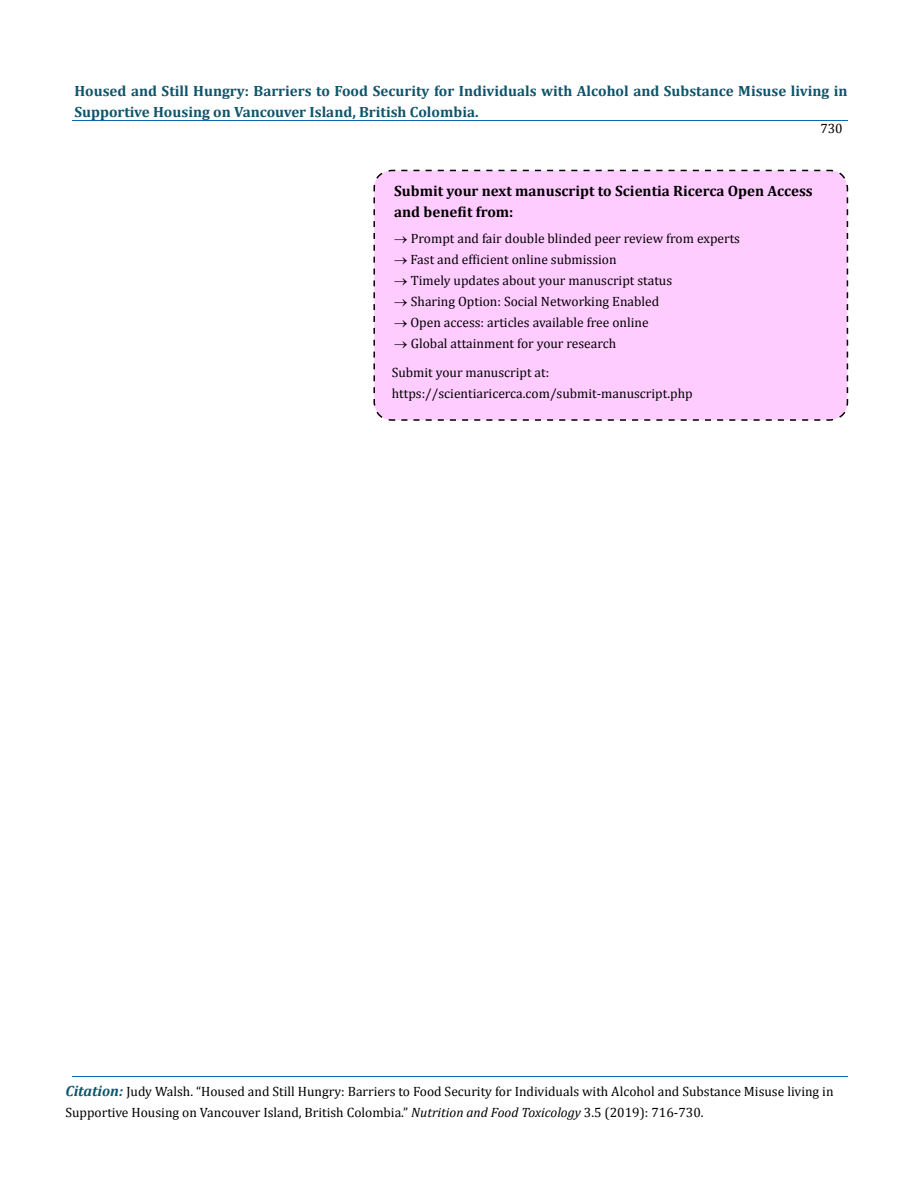
<style>
.page{position:relative;width:917px;height:1190px;background:#fff}
.page>*{position:absolute;margin:0;border:0;box-sizing:border-box;transform-origin:0 0}
.t1{font:700 15px/21px "Cambria";color:#000}
.t2{font:700 14.85px/21px "Cambria";color:#0e546a}
.t3{font:13.5px/21px "Cambria";color:#000}
.s1{font-weight:700;font-style:italic;font-size:14.85px;color:#0e546a}
.s2{font-style:italic}
</style>
<div class="page">
<hr style="left:73px;top:1076px;width:774px;height:1px;background:#0d66b1">
<hr style="left:73px;top:120px;width:774px;height:1px;background:#0d66b1">
<div style="left:373px;top:169px;width:475px;height:252px;background:#fcf"></div>
<p class="t2" style="left:74px;top:80px;width:774px">Housed and Still Hungry: Barriers to Food Security for Individuals with Alcohol and Substance Misuse living in<br>Supportive Housing on Vancouver Island, British Colombia.</p>
<p class="t3" style="left:820px;top:118px;width:24px">730</p>
<p class="t1" style="left:394px;top:180px;width:420px">Submit your next manuscript to Scientia Ricerca Open Access and benefit from:</p>
<p class="t3" style="left:394px;top:227px;width:347px">→ Prompt and fair double blinded peer review from experts</p>
<p class="t3" style="left:394px;top:248px;width:224px">→ Fast and efficient online submission</p>
<p class="t3" style="left:394px;top:269px;width:279px">→ Timely updates about your manuscript status</p>
<p class="t3" style="left:394px;top:290px;width:266px">→ Sharing Option: Social Networking Enabled</p>
<p class="t3" style="left:394px;top:311px;width:256px">→ Open access: articles available free online</p>
<p class="t3" style="left:392px;top:328px;width:226px;line-height:29.4px">→ Global attainment for your research<br>Submit your manuscript at:</p>
<p class="t3" style="left:392px;top:383px;width:302px">https://scientiaricerca.com/submit-manuscript.php</p>
<p class="t3" style="left:65px;top:1080px;width:769px"><span class="s1">Citation:</span> Judy Walsh. “Housed and Still Hungry: Barriers to Food Security for Individuals with Alcohol and Substance Misuse living in<br>Supportive Housing on Vancouver Island, British Colombia.” <span class="s2">Nutrition and Food Toxicology</span> 3.5 (2019): 716-730.</p>
</div>
